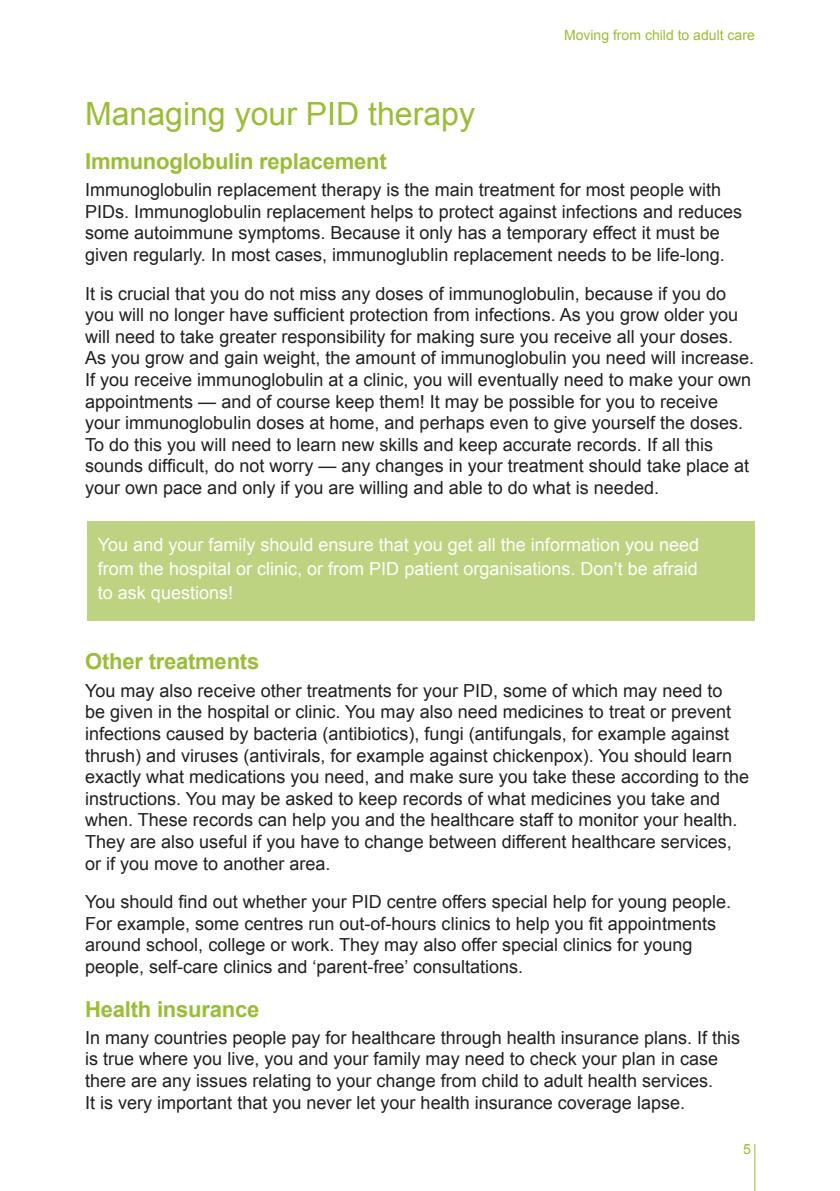
<style>
.page{position:relative;width:840px;height:1191px;background:#fff}
.page>*{position:absolute;margin:0;border:0;box-sizing:border-box;transform-origin:0 0}
.txt{font:32px "Arial";color:#99bd33}
.txt-2{font:700 22px "Arial";letter-spacing:-.01em;color:#99bd33}
.txt-3{font:18px/21.6px "Arial";color:#231f20}
.txt-4{font:18px/24px "Arial";color:#fff;text-align:justify}
.t1{font:14px "Arial";color:#99bd33}
</style>
<div class="page">
<hr style="left:754px;top:1143px;width:1px;height:48px;background:#99bd33">
<div style="left:87px;top:522px;width:667px;height:99px;background:#bed381"></div>
<p class="t1" style="left:563px;top:25px;width:192px">Moving from child to adult care</p>
<p class="txt" style="left:85px;top:93px;width:391px">Managing your PID therapy</p>
<p class="txt-2" style="left:85px;top:146px;width:303px">Immunoglobulin replacement</p>
<p class="txt-3" style="left:85px;top:179px;width:658px">Immunoglobulin replacement therapy is the main treatment for most people with PIDs. Immunoglobulin replacement helps to protect against infections and reduces some autoimmune symptoms. Because it only has a temporary effect it must be given regularly. In most cases, immunoglublin replacement needs to be life-long.</p>
<p class="txt-3" style="left:85px;top:283px;width:670px">It is crucial that you do not miss any doses of immunoglobulin, because if you do you will no longer have sufficient protection from infections. As you grow older you will need to take greater responsibility for making sure you receive all your doses.<br>As you grow and gain weight, the amount of immunoglobulin you need will increase.<br>If you receive immunoglobulin at a clinic, you will eventually need to make your own appointments — and of course keep them! It may be possible for you to receive your immunoglobulin doses at home, and perhaps even to give yourself the doses.<br>To do this you will need to learn new skills and keep accurate records. If all this sounds difficult, do not worry — any changes in your treatment should take place at your own pace and only if you are willing and able to do what is needed.</p>
<p class="txt-4" style="left:98px;top:533px;width:602px">You and your family should ensure that you get all the information you need from the hospital or clinic, or from PID patient organisations. Don’t be afraid to ask questions!</p>
<p class="txt-2" style="left:85px;top:647px;width:175px">Other treatments</p>
<p class="txt-3" style="left:85px;top:680px;width:665px">You may also receive other treatments for your PID, some of which may need to<br>be given in the hospital or clinic. You may also need medicines to treat or prevent infections caused by bacteria (antibiotics), fungi (antifungals, for example against thrush) and viruses (antivirals, for example against chickenpox). You should learn exactly what medications you need, and make sure you take these according to the instructions. You may be asked to keep records of what medicines you take and when. These records can help you and the healthcare staff to monitor your health.<br>They are also useful if you have to change between different healthcare services, or if you move to another area.</p>
<p class="txt-3" style="left:85px;top:891px;width:647px">You should find out whether your PID centre offers special help for young people.<br>For example, some centres run out-of-hours clinics to help you fit appointments around school, college or work. They may also offer special clinics for young people, self-care clinics and ‘parent-free’ consultations.</p>
<p class="txt-2" style="left:85px;top:994px;width:175px">Health insurance</p>
<p class="txt-3" style="left:85px;top:1026px;width:656px">In many countries people pay for healthcare through health insurance plans. If this is true where you live, you and your family may need to check your plan in case there are any issues relating to your change from child to adult health services.<br>It is very important that you never let your health insurance coverage lapse.</p>
<p class="t1" style="left:742px;top:1140px;width:9px">5</p>
</div>
